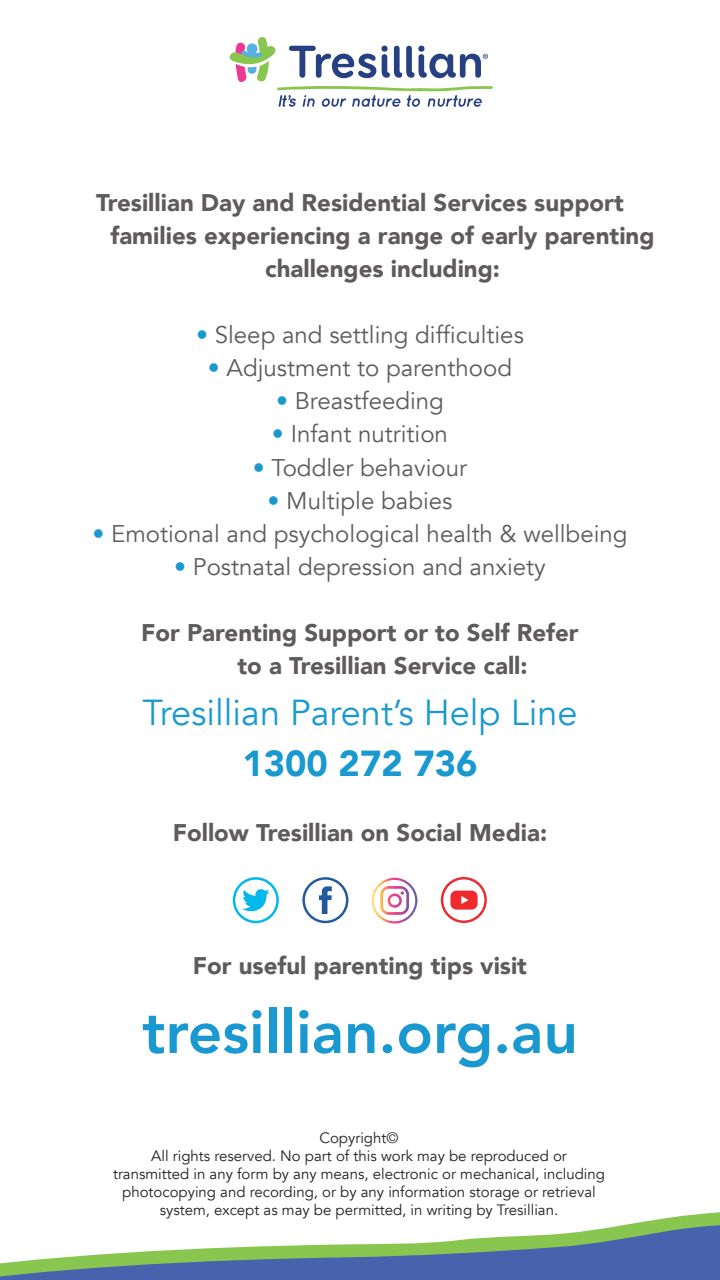
<style>
.page{position:relative;width:720px;height:1280px;background:#fff}
.page>*{position:absolute;margin:0;border:0;box-sizing:border-box;transform-origin:0 0}
.t1{font:800 60.2px "Avenir";color:#1a99d1}
._2015_Bullet_Text{font:36.1px "Avenir";color:#1a99d1}
._2015_Bullet_Text-2{font:900 36.1px "Avenir";color:#1a99d1}
._2015_Bullet_Text-3{font:900 24.1px/33.1px "Avenir";color:#5f5b5d}
._2015_Bullet_Text-4{font:24.1px "Avenir";color:#5f5b5d}
._2022_Digital{font:900 24.1px "Avenir";color:#5f5b5d}
._2022_Digital-2{font:15px/18px "Avenir";color:#231f20;text-align:center}
.s1{color:#1a99d1}
</style>
<div class="page">
<svg style="left:0;top:1234px;width:720px;height:30px"></svg>
<svg style="left:0;top:1264px;width:720px;height:16px;background:#4c6aa6"></svg>
<svg style="left:559px;top:1212px;width:161px;height:22px"></svg>
<svg style="left:229px;top:37px;width:264px;height:70px"></svg>
<svg style="left:233px;top:877px;width:46px;height:46px"></svg>
<svg style="left:302px;top:877px;width:46px;height:46px"></svg>
<svg style="left:372px;top:878px;width:45px;height:45px"></svg>
<svg style="left:441px;top:877px;width:46px;height:46px"></svg>
<p class="_2015_Bullet_Text-3" style="left:96px;top:185px;width:529px">Tresillian Day and Residential Services support</p>
<p class="_2015_Bullet_Text-3" style="left:111px;top:218px;width:546px">families experiencing a range of early parenting</p>
<p class="_2015_Bullet_Text-3" style="left:265px;top:251px;width:236px">challenges including:</p>
<p class="_2015_Bullet_Text-4" style="left:196px;top:321px;width:329px"><span class="s1">•</span> Sleep and settling difficulties</p>
<p class="_2015_Bullet_Text-4" style="left:208px;top:354px;width:306px"><span class="s1">•</span> Adjustment to parenthood</p>
<p class="_2015_Bullet_Text-4" style="left:276px;top:387px;width:169px"><span class="s1">•</span> Breastfeeding</p>
<p class="_2015_Bullet_Text-4" style="left:272px;top:420px;width:178px"><span class="s1">•</span> Infant nutrition</p>
<p class="_2015_Bullet_Text-4" style="left:253px;top:453px;width:216px"><span class="s1">•</span> Toddler behaviour</p>
<p class="_2015_Bullet_Text-4" style="left:268px;top:486px;width:186px"><span class="s1">•</span> Multiple babies</p>
<p class="_2015_Bullet_Text-4" style="left:92px;top:519px;width:537px"><span class="s1">•</span> Emotional and psychological health &amp; wellbeing</p>
<p class="_2015_Bullet_Text-4" style="left:174px;top:552px;width:373px"><span class="s1">•</span> Postnatal depression and anxiety</p>
<p class="_2015_Bullet_Text-3" style="left:237px;top:615px;width:343px;text-indent:-96px">For Parenting Support or to Self Refer to a Tresillian Service call:</p>
<p class="_2015_Bullet_Text" style="left:142px;top:691px;width:437px">Tresillian Parent’s Help Line</p>
<p class="_2015_Bullet_Text-2" style="left:242px;top:733px;width:237px">1300 272 736</p>
<p class="_2022_Digital" style="left:173px;top:812px;width:376px">Follow Tresillian on Social Media:</p>
<p class="_2015_Bullet_Text-3" style="left:193px;top:948px;width:336px">For useful parenting tips visit</p>
<p class="t1" style="left:142px;top:985px;width:437px">tresillian.org.au</p>
<p class="_2022_Digital-2" style="left:320px;top:1129px;width:80px">Copyright©</p>
<p class="_2022_Digital-2" style="left:113px;top:1147px;width:493px">All rights reserved. No part of this work may be reproduced or transmitted in any form by any means, electronic or mechanical, including photocopying and recording, or by any information storage or retrieval system, except as may be permitted, in writing by Tresillian.</p>
</div>
